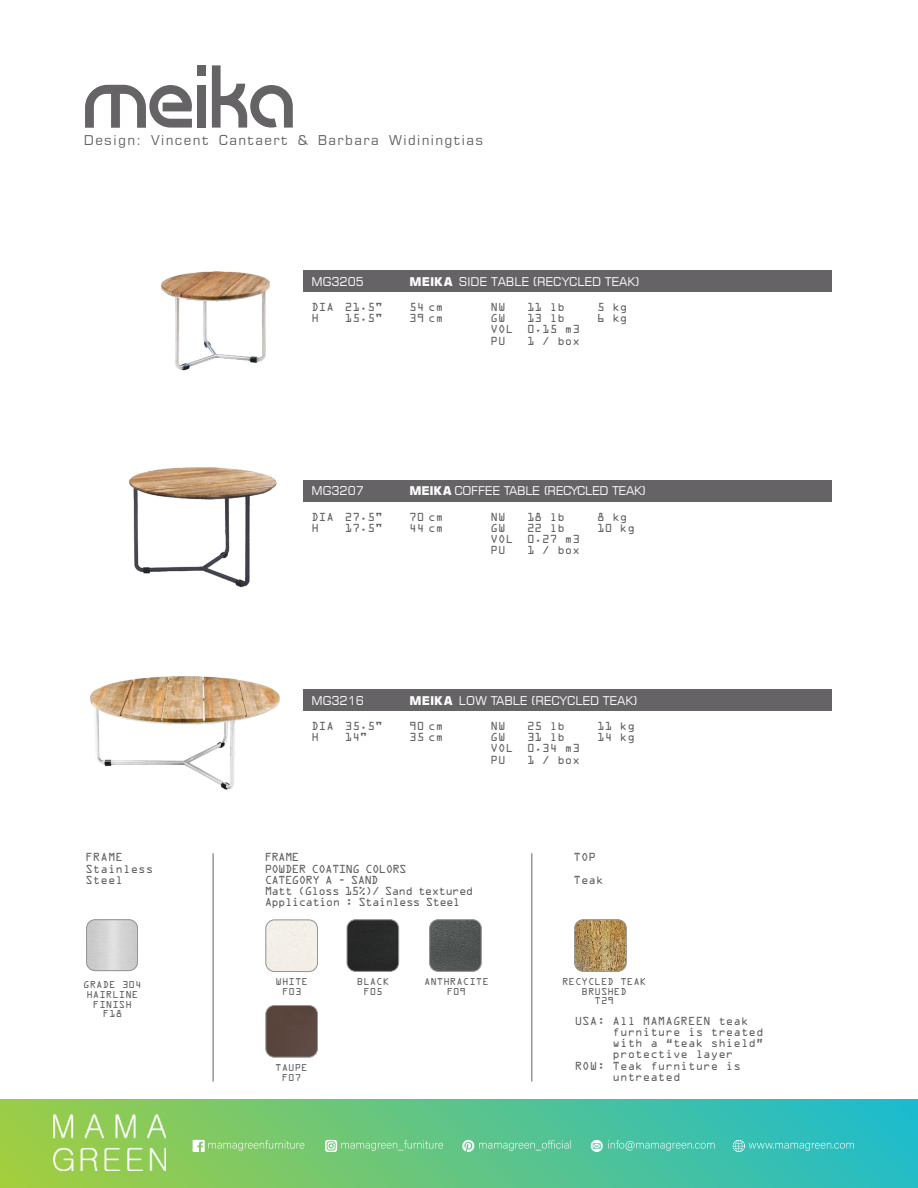
<style>
.page{position:relative;width:918px;height:1188px;background:#fff}
.page>*{position:absolute;margin:0;border:0;box-sizing:border-box;transform-origin:0 0}
.t1{font:13.5px "Square 721 BT";letter-spacing:.1em;color:#656264}
.t2{font:12px "Square 721 BT";color:#fff}
.t3{font:12px "Square 721 BT";letter-spacing:-.02em;color:#fff}
.t4{font:11.4px "Myriad Pro";color:#fff}
.t5{font:10.5px/11.1px "OCRA Std";color:#656264}
.t6{font:10.5px/11.1px "OCRA Std";letter-spacing:-.07em;color:#656264}
.t7{font:9px/9.6px "OCRA Std";color:#656264;text-align:center}
.t8{font:9px/9.6px "OCRA Std";color:#656365;text-align:center}
.s1{font-weight:700}
</style>
<div class="page">
<img style="left:129px;top:467px;width:148px;height:121px">
<div style="left:303px;top:271px;width:529px;height:21px;background:#656365"></div>
<div style="left:303px;top:480px;width:529px;height:22px;background:#656365"></div>
<div style="left:303px;top:690px;width:529px;height:21px;background:#656365"></div>
<img style="left:90px;top:676px;width:190px;height:114px">
<img style="left:161px;top:271px;width:109px;height:100px">
<svg style="left:212px;top:65px;width:81px;height:63px"></svg>
<div style="left:197px;top:65px;width:9px;height:11px;background:#656365"></div>
<div style="left:197px;top:85px;width:9px;height:43px;background:#656365"></div>
<svg style="left:85px;top:85px;width:107px;height:43px"></svg>
<hr style="left:531px;top:853px;width:1px;height:229px;background:#656365">
<hr style="left:213px;top:853px;width:1px;height:229px;background:#656365">
<div style="left:266px;top:920px;width:51px;height:52px;background:#f3efe8"></div>
<div style="left:265px;top:920px;width:53px;height:52px;border:1px solid #969698;border-radius:9px"></div>
<img style="left:431px;top:921px;width:49px;height:49px">
<div style="left:429px;top:919px;width:53px;height:53px;border:1px solid #969698;border-radius:9px"></div>
<div style="left:347px;top:920px;width:52px;height:51px;background:#282929"></div>
<div style="left:347px;top:919px;width:52px;height:53px;border:1px solid #969698;border-radius:9px"></div>
<img style="left:87px;top:921px;width:51px;height:50px">
<div style="left:86px;top:919px;width:52px;height:52px;border:1px solid #969698;border-radius:8px"></div>
<img style="left:576px;top:921px;width:49px;height:49px">
<div style="left:574px;top:919px;width:53px;height:53px;border:1px solid #969698;border-radius:9px"></div>
<div style="left:267px;top:1006px;width:50px;height:50px;background:#5a463d"></div>
<div style="left:265px;top:1005px;width:53px;height:53px;border:1px solid #969698;border-radius:9px"></div>
<div style="left:0;top:1099px;width:918px;height:89px;background:linear-gradient(to right,#a0cd41,#1fbccb)"></div>
<img style="left:53px;top:1114px;width:113px;height:57px">
<svg style="left:733px;top:1140px;width:121px;height:12px"></svg>
<svg style="left:193px;top:1140px;width:111px;height:12px"></svg>
<svg style="left:325px;top:1117px;width:258px;height:49px;background:#64c689"></svg>
<svg style="left:591px;top:1140px;width:124px;height:12px"></svg>
<p class="t1" style="left:84px;top:132px;width:401px">Design: Vincent Cantaert &amp; Barbara Widiningtias</p>
<p class="t2" style="left:311px;top:274px;width:54px">MG3205</p>
<p class="t2" style="left:410px;top:274px;width:231px"><span class="s1">MEIKA</span> SIDE TABLE (RECYCLED TEAK)</p>
<p class="t5" style="left:311px;top:303px;width:24px">DIA<br>H</p>
<p class="t5" style="left:345px;top:303px;width:39px">21.5"<br>15.5"</p>
<p class="t5" style="left:409px;top:303px;width:36px">54 cm<br>39 cm</p>
<p class="t5" style="left:491px;top:303px;width:24px">NW<br>GW<br>VOL<br>PU</p>
<p class="t5" style="left:597px;top:303px;width:32px">5 kg<br>6 kg</p>
<p class="t5" style="left:527px;top:303px;width:54px">11 lb<br>13 lb<br>0.15 m3<br>1 / box</p>
<p class="t2" style="left:311px;top:483px;width:54px">MG3207</p>
<p class="t3" style="left:410px;top:483px;width:238px"><span class="s1">MEIKA</span> COFFEE TABLE (RECYCLED TEAK)</p>
<p class="t5" style="left:311px;top:512px;width:24px">DIA<br>H</p>
<p class="t5" style="left:345px;top:512px;width:39px">27.5"<br>17.5"</p>
<p class="t5" style="left:409px;top:512px;width:36px">70 cm<br>44 cm</p>
<p class="t5" style="left:491px;top:512px;width:24px">NW<br>GW<br>VOL<br>PU</p>
<p class="t5" style="left:597px;top:512px;width:39px">8 kg<br>10 kg</p>
<p class="t5" style="left:527px;top:512px;width:54px">18 lb<br>22 lb<br>0.27 m3<br>1 / box</p>
<p class="t5" style="left:85px;top:853px;width:70px">FRAME<br>Stainless<br>Steel</p>
<p class="t2" style="left:311px;top:693px;width:54px">MG3216</p>
<p class="t2" style="left:410px;top:693px;width:229px"><span class="s1">MEIKA</span> LOW TABLE (RECYCLED TEAK)</p>
<p class="t5" style="left:311px;top:722px;width:24px">DIA<br>H</p>
<p class="t5" style="left:345px;top:722px;width:39px">35.5"<br>14"</p>
<p class="t5" style="left:409px;top:722px;width:36px">90 cm<br>35 cm</p>
<p class="t5" style="left:491px;top:722px;width:24px">NW<br>GW<br>VOL<br>PU</p>
<p class="t5" style="left:597px;top:722px;width:39px">11 kg<br>14 kg</p>
<p class="t5" style="left:527px;top:722px;width:54px">25 lb<br>31 lb<br>0.34 m3<br>1 / box</p>
<p class="t6" style="left:265px;top:853px;width:210px">FRAME<br>POWDER COATING COLORS<br>CATEGORY A - SAND<br>Matt (Gloss 15%)/ Sand textured<br>Application : Stainless Steel</p>
<p class="t5" style="left:573px;top:847px;width:32px;line-height:22.4px">TOP<br>Teak</p>
<p class="t7" style="left:357px;top:978px;width:34px">BLACK<br>F05</p>
<p class="t7" style="left:83px;top:981px;width:60px">GRADE 304<br>HAIRLINE<br>FINISH<br>F18</p>
<p class="t7" style="left:276px;top:978px;width:34px">WHITE<br>F03</p>
<p class="t7" style="left:424px;top:978px;width:66px">ANTHRACITE<br>F09</p>
<p class="t8" style="left:275px;top:1064px;width:34px">TAUPE<br>F07</p>
<p class="t7" style="left:562px;top:978px;width:86px">RECYCLED TEAK<br>BRUSHED<br>T29</p>
<p class="t5" style="left:575px;top:1016px;width:175px">USA: All MAMAGREEN teak</p>
<p class="t5" style="left:613px;top:1028px;width:153px">furniture is treated</p>
<p class="t5" style="left:613px;top:1039px;width:153px">with a “teak shield”</p>
<p class="t5" style="left:613px;top:1050px;width:122px">protective layer</p>
<p class="t5" style="left:575px;top:1061px;width:168px">ROW : Teak furniture is</p>
<p class="t5" style="left:613px;top:1072px;width:70px">untreated</p>
<p class="t4" style="left:398px;top:1138px;width:7px">_</p>
<p class="t4" style="left:536px;top:1138px;width:7px">_</p>
</div>
